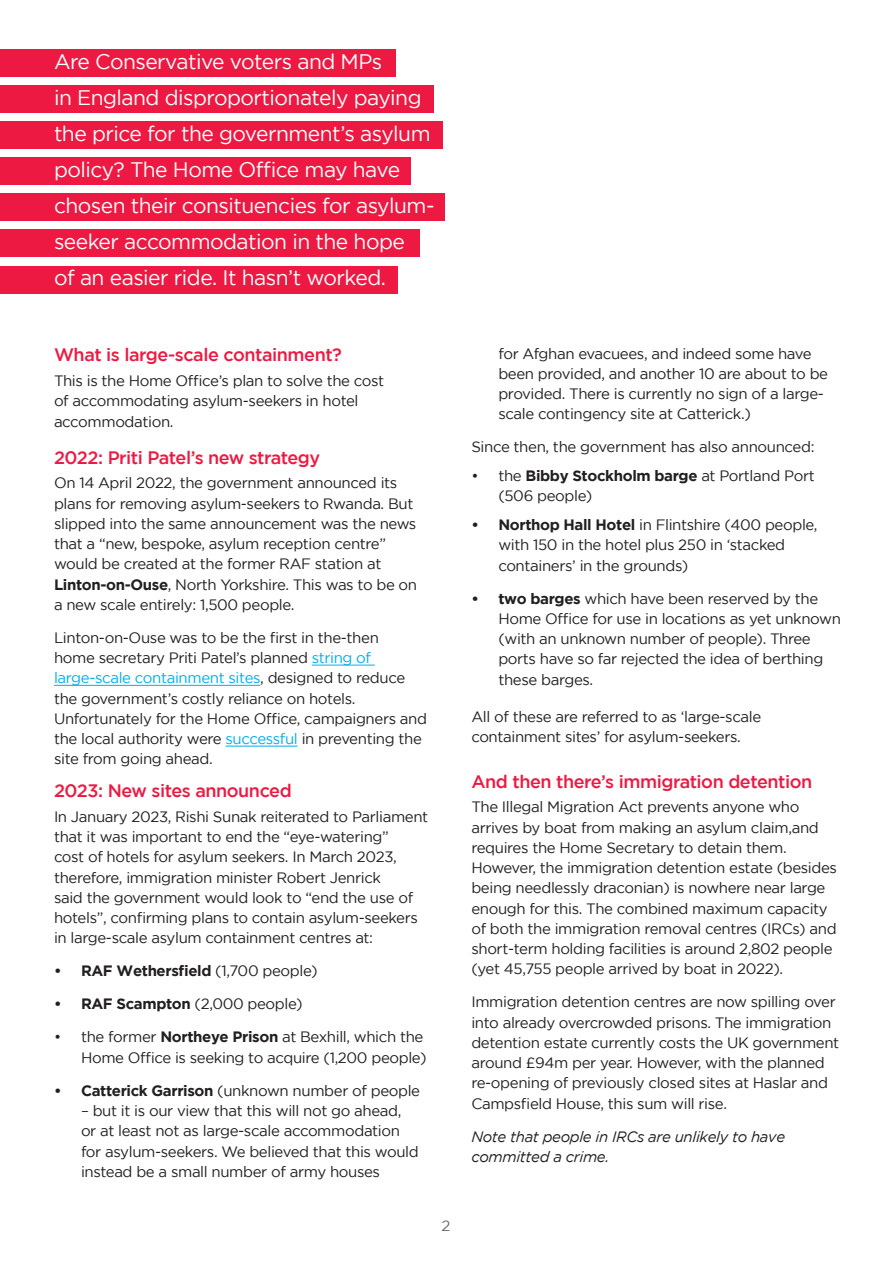
<style>
.page{position:relative;width:893px;height:1263px;background:#fff}
.page>*{position:absolute;margin:0;border:0;box-sizing:border-box;transform-origin:0 0}
.t1{font:21px/36px "Gotham";letter-spacing:-.025em;color:#fff}
.Heading_2{font:500 18px "Gotham";letter-spacing:-.025em;color:#ed1942}
.t2{font:15px/20.2px "Gotham";letter-spacing:-.025em;color:#231f20}
.t3{font:italic 15px/20.2px "Gotham";letter-spacing:-.025em;color:#231f20}
.t4{font:700 15px "Gotham";letter-spacing:-.025em;color:#231f20}
.t5{font:15px "Gotham";color:#6c6d70}
.s1{font-weight:700}
.s2{color:#00aeef}
.s3{font-weight:400}
</style>
<div class="page">
<div style="left:0;top:49px;width:395px;height:28px;background:#ed1942"></div>
<div style="left:0;top:85px;width:434px;height:28px;background:#ed1942"></div>
<div style="left:0;top:121px;width:442px;height:28px;background:#ed1942"></div>
<div style="left:0;top:157px;width:410px;height:28px;background:#ed1942"></div>
<div style="left:0;top:193px;width:445px;height:28px;background:#ed1942"></div>
<div style="left:0;top:230px;width:420px;height:27px;background:#ed1942"></div>
<hr style="left:312px;top:665px;width:63px;height:1px;background:#00aeef">
<hr style="left:54px;top:685px;width:206px;height:1px;background:#00aeef">
<hr style="left:226px;top:746px;width:72px;height:1px;background:#00aeef">
<div style="left:0;top:266px;width:398px;height:27px;background:#ed1942"></div>
<p class="t1" style="left:54px;top:44px;width:382px">Are Conservative voters and MPs<br>in England disproportionately paying the price for the government’s asylum policy? The Home Office may have chosen their consituencies for asylum&shy;seeker accommodation in the hope<br>of an easier ride. It hasn’t worked.</p>
<p class="Heading_2" style="left:54px;top:344px;width:290px">What is large-scale containment?</p>
<p class="t2" style="left:54px;top:370px;width:332px">This is the Home Office’s plan to solve the cost of accommodating asylum-seekers in hotel accommodation.</p>
<p class="Heading_2" style="left:54px;top:447px;width:268px">2022: Priti Patel’s new strategy</p>
<p class="t2" style="left:54px;top:473px;width:365px">On 14 April 2022, the government announced its plans for removing asylum-seekers to Rwanda. But slipped into the same announcement was the news that a “new, bespoke, asylum reception centre” would be created at the former RAF station at <span class="s1">Linton-on-Ouse</span>, North Yorkshire. This was to be on a new scale entirely: 1,500 people.</p>
<p class="t2" style="left:54px;top:627px;width:375px">Linton-on-Ouse was to be the first in the-then<br>home secretary Priti Patel’s planned <span class="s2">string of large-scale containment sites</span>, designed to reduce the government’s costly reliance on hotels.<br>Unfortunately for the Home Office, campaigners and the local authority were <span class="s2">successful</span> in preventing the site from going ahead.</p>
<p class="Heading_2" style="left:54px;top:781px;width:239px">2023: New sites announced</p>
<p class="t2" style="left:54px;top:806px;width:376px">In January 2023, Rishi Sunak reiterated to Parliament that it was important to end the “eye-watering”<br>cost of hotels for asylum seekers. In March 2023, therefore, immigration minister Robert Jenrick<br>said the government would look to “end the use of hotels”, confirming plans to contain asylum-seekers in large-scale asylum containment centres at:</p>
<p class="t4" style="left:54px;top:962px;width:265px">• RAF Wethersfield <span class="s3">(1,700 people)</span></p>
<p class="t2" style="left:54px;top:994px;width:250px"><span class="s1">• RAF Scampton</span> (2,000 people)</p>
<p class="t2" style="left:54px;top:1027px;width:374px;text-align:right">• the former <span class="s1">Northeye Prison</span> at Bexhill, which the<br>Home Office is seeking to acquire (1,200 people)</p>
<p class="t2" style="left:54px;top:1080px;width:368px"><span class="s1">• Catterick Garrison</span> (unknown number of people</p>
<p class="t2" style="left:81px;top:1100px;width:339px">– but it is our view that this will not go ahead, or at least not as large-scale accommodation for asylum-seekers. We believed that this would instead be a small number of army houses</p>
<p class="t5" style="left:441px;top:1217px;width:10px">2</p>
<p class="t2" style="left:498px;top:343px;width:331px">for Afghan evacuees, and indeed some have been provided, and another 10 are about to be provided. There is currently no sign of a large&shy;scale contingency site at Catterick.)</p>
<p class="t2" style="left:471px;top:437px;width:345px">Since then, the government has also announced:</p>
<p class="t2" style="left:498px;top:465px;width:318px;text-indent:-27px">• the <span class="s1">Bibby Stockholm barge</span> at Portland Port (506 people)</p>
<p class="t2" style="left:498px;top:514px;width:321px;text-indent:-27px"><span class="s1">• Northop Hall Hotel</span> in Flintshire (400 people, with 150 in the hotel plus 250 in ‘stacked containers’ in the grounds)</p>
<p class="t2" style="left:498px;top:588px;width:344px;text-indent:-27px"><span class="s1">• two barges</span> which have been reserved by the Home Office for use in locations as yet unknown (with an unknown number of people). Three ports have so far rejected the idea of berthing these barges.</p>
<p class="t2" style="left:471px;top:706px;width:291px">All of these are referred to as ‘large-scale containment sites’ for asylum-seekers.</p>
<p class="Heading_2" style="left:471px;top:771px;width:342px">And then there’s immigration detention</p>
<p class="t2" style="left:471px;top:797px;width:367px">The Illegal Migration Act prevents anyone who arrives by boat from making an asylum claim,and requires the Home Secretary to detain them.<br>However, the immigration detention estate (besides being needlessly draconian) is nowhere near large enough for this. The combined maximum capacity of both the immigration removal centres (IRCs) and short-term holding facilities is around 2,802 people (yet 45,755 people arrived by boat in 2022).</p>
<p class="t2" style="left:471px;top:992px;width:369px">Immigration detention centres are now spilling over into already overcrowded prisons. The immigration detention estate currently costs the UK government around £94m per year. However, with the planned re-opening of previously closed sites at Haslar and Campsfield House, this sum will rise.</p>
<p class="t3" style="left:471px;top:1126px;width:315px">Note that people in IRCs are unlikely to have committed a crime.</p>
</div>
